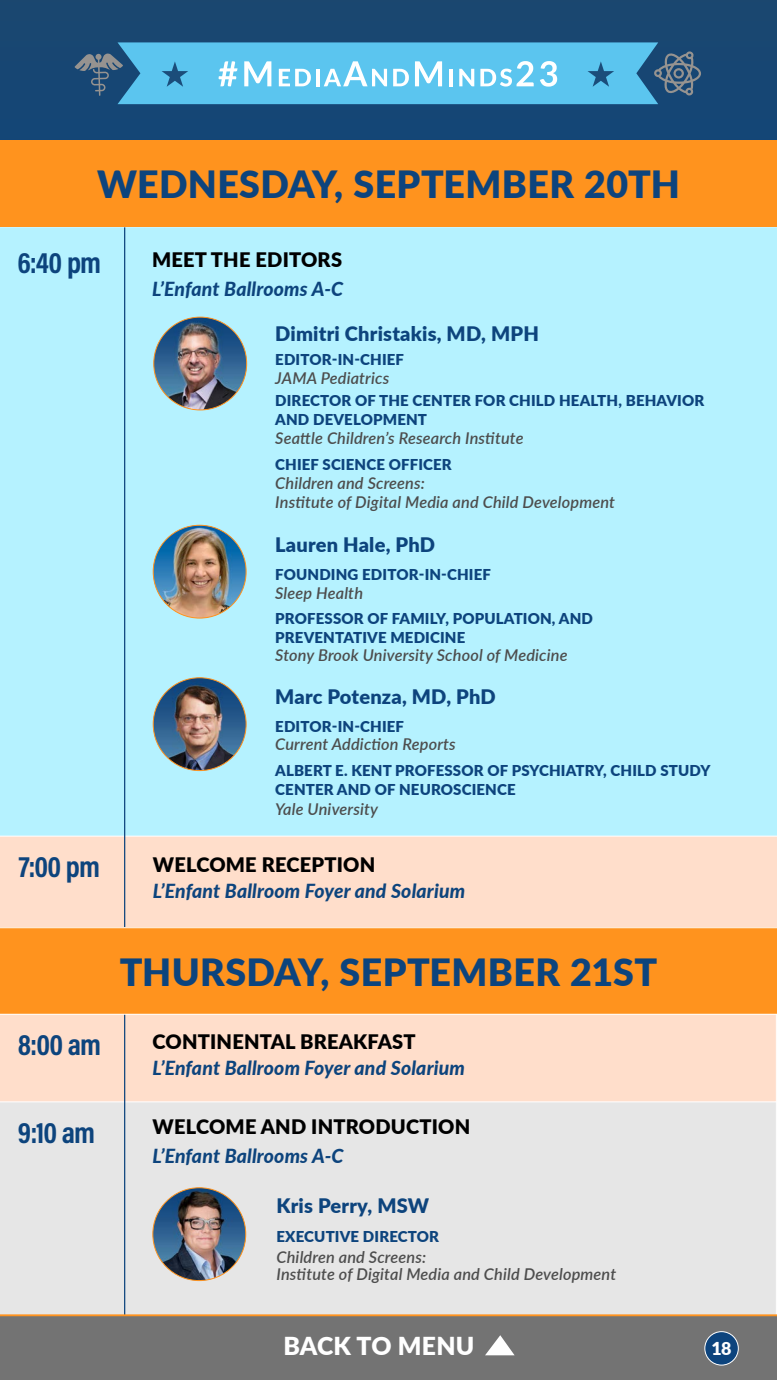
<style>
.page{position:relative;width:777px;height:1380px;background:#fff}
.page>*{position:absolute;margin:0;border:0;box-sizing:border-box;transform-origin:0 0}
.t1{font:900 37.5px "Lato";letter-spacing:.01em;color:#0d447d}
.t2{font:30px "Acumin Variable Concept";letter-spacing:-.03em;color:#0d447d}
.t3{font:900 24.75px "Lato";letter-spacing:.01em;color:#fff}
.t4{font:900 20px "Lato";letter-spacing:.01em;color:#000}
.t5{font:900 20px "Lato";letter-spacing:.01em;color:#0d447d}
.t6{font:italic 800 19.38px "Lato";letter-spacing:.01em;color:#0d447d}
.t7{font:900 17.81px "Lato";color:#fff}
.t8{font:italic 600 16.25px/18.8px "Lato";letter-spacing:.01em;color:#4d4d4d}
.t9{font:900 15px/18.8px "Lato";letter-spacing:.01em;color:#0d447d}
</style>
<div class="page">
<div style="left:0;top:0;width:776px;height:1380px;background:#184672"></div>
<div style="left:0;top:837px;width:776px;height:90px;background:#ffdecb"></div>
<div style="left:0;top:227px;width:776px;height:610px;background:#b5f2ff"></div>
<div style="left:0;top:1102px;width:776px;height:212px;background:#e6e6e6"></div>
<div style="left:0;top:1015px;width:776px;height:87px;background:#ffdecb"></div>
<div style="left:0;top:141px;width:776px;height:86px;background:#ff931e"></div>
<hr style="left:124px;top:227px;width:1px;height:1098px;background:#0d447d">
<svg style="left:75px;top:42px;width:625px;height:62px;background:#5eb4d9"></svg>
<div style="left:0;top:1314px;width:776px;height:66px;background:#737373"></div>
<svg style="left:485px;top:1335px;width:29px;height:20px"></svg>
<div style="left:704px;top:1332px;width:34px;height:33px;background:#0d447d;border-radius:50%"></div>
<div style="left:704px;top:1331px;width:34px;height:35px;border:1px solid #fff;border-radius:50%"></div>
<img style="left:154px;top:317px;width:92px;height:93px;border-radius:46px">
<img style="left:153px;top:525px;width:93px;height:93px">
<img style="left:153px;top:678px;width:93px;height:93px;border-radius:46px">
<img style="left:153px;top:1188px;width:93px;height:93px;border-radius:46px">
<div style="left:0;top:927px;width:776px;height:88px;background:#ff931e"></div>
<h1 class="t1" style="left:97px;top:156px;width:584px">WEDNESDAY, SEPTEMBER 20TH</h1>
<h2 class="t2" style="left:18px;top:242px;width:85px">6:40 pm</h2>
<h2 class="t2" style="left:19px;top:846px;width:83px">7:00 pm</h2>
<h3 class="t4" style="left:152px;top:245px;width:191px">MEET THE EDITORS</h3>
<p class="t6" style="left:152px;top:275px;width:192px">L’Enfant Ballrooms A-C</p>
<h3 class="t5" style="left:275px;top:318px;width:265px">Dimitri Christakis, MD, MPH</h3>
<p class="t9" style="left:275px;top:350px;width:130px">EDITOR-IN-CHIEF</p>
<p class="t8" style="left:275px;top:368px;width:115px">JAMA Pediatrics</p>
<p class="t9" style="left:275px;top:391px;width:430px">DIRECTOR OF THE CENTER FOR CHILD HEALTH, BEHAVIOR<br>AND DEVELOPMENT</p>
<p class="t8" style="left:275px;top:428px;width:250px">Seattle Children’s Research Institute</p>
<p class="t9" style="left:275px;top:455px;width:178px">CHIEF SCIENCE OFFICER</p>
<p class="t8" style="left:275px;top:473px;width:341px">Children and Screens:<br>Institute of Digital Media and Child Development</p>
<h3 class="t5" style="left:275px;top:530px;width:161px">Lauren Hale, PhD</h3>
<p class="t9" style="left:275px;top:565px;width:217px">FOUNDING EDITOR-IN-CHIEF</p>
<p class="t8" style="left:275px;top:583px;width:89px">Sleep Health</p>
<p class="t9" style="left:275px;top:609px;width:319px">PROFESSOR OF FAMILY, POPULATION, AND<br>PREVENTATIVE MEDICINE</p>
<p class="t8" style="left:275px;top:645px;width:294px">Stony Brook University School of Medicine</p>
<h3 class="t5" style="left:275px;top:681px;width:222px">Marc Potenza, MD, PhD</h3>
<p class="t9" style="left:275px;top:716px;width:130px">EDITOR-IN-CHIEF</p>
<p class="t8" style="left:275px;top:734px;width:182px">Current Addiction Reports</p>
<p class="t9" style="left:275px;top:761px;width:436px">ALBERT E. KENT PROFESSOR OF PSYCHIATRY, CHILD STUDY<br>CENTER AND OF NEUROSCIENCE</p>
<p class="t8" style="left:275px;top:799px;width:104px">Yale University</p>
<h3 class="t4" style="left:153px;top:850px;width:224px">WELCOME RECEPTION</h3>
<p class="t6" style="left:153px;top:877px;width:314px">L’Enfant Ballroom Foyer and Solarium</p>
<h2 class="t2" style="left:18px;top:1024px;width:85px">8:00 am</h2>
<h2 class="t2" style="left:18px;top:1112px;width:79px">9:10 am</h2>
<h1 class="t1" style="left:120px;top:944px;width:539px">THURSDAY, SEPTEMBER 21ST</h1>
<h3 class="t4" style="left:152px;top:1027px;width:264px">CONTINENTAL BREAKFAST</h3>
<p class="t6" style="left:152px;top:1054px;width:314px">L’Enfant Ballroom Foyer and Solarium</p>
<h3 class="t4" style="left:152px;top:1112px;width:319px">WELCOME AND INTRODUCTION</h3>
<p class="t6" style="left:152px;top:1142px;width:192px">L’Enfant Ballrooms A-C</p>
<h3 class="t5" style="left:276px;top:1191px;width:154px">Kris Perry, MSW</h3>
<p class="t9" style="left:276px;top:1226px;width:164px">EXECUTIVE DIRECTOR</p>
<p class="t8" style="left:276px;top:1249px;width:341px;line-height:16.2px">Children and Screens:<br>Institute of Digital Media and Child Development</p>
<h3 class="t3" style="left:283px;top:1327px;width:192px">BACK TO MENU</h3>
<p class="t7" style="left:711px;top:1335px;width:21px">18</p>
</div>
